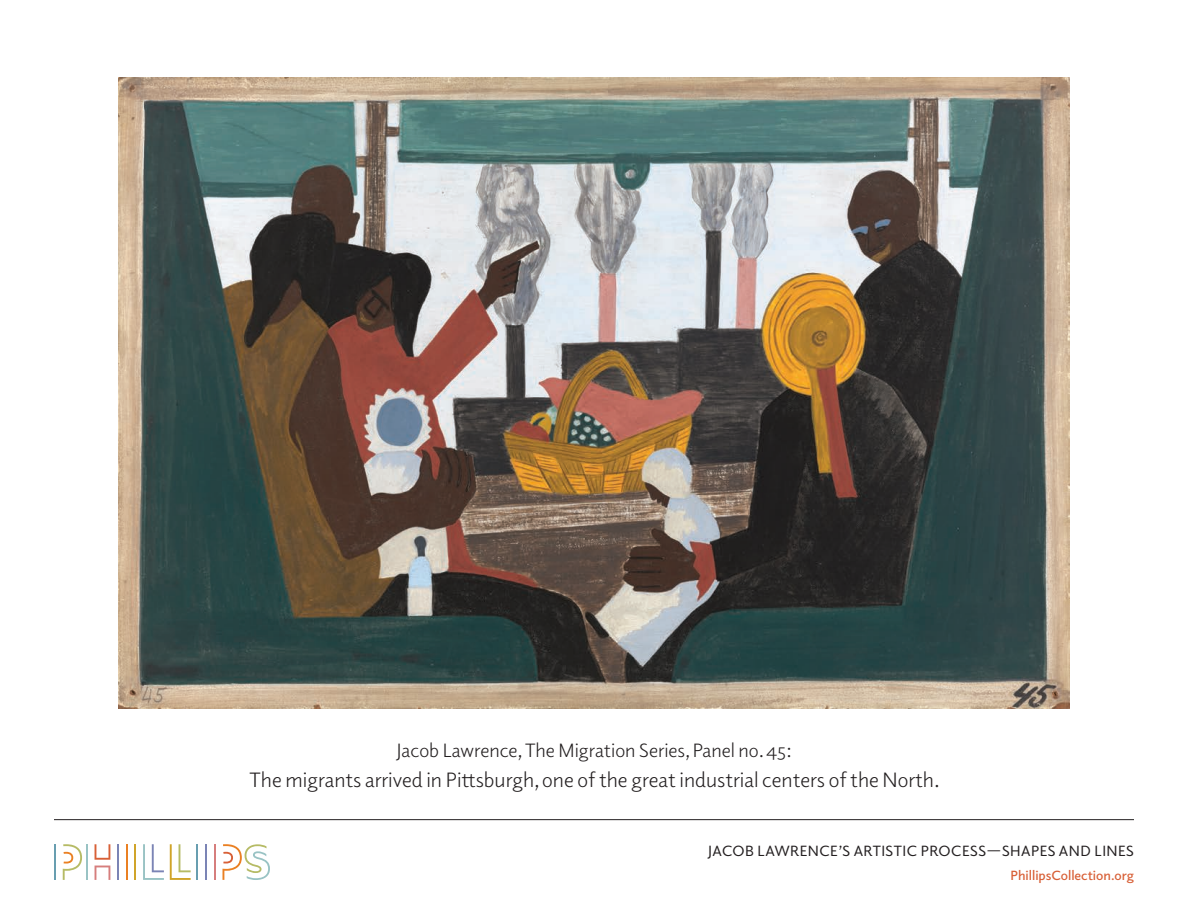
<style>
.page{position:relative;width:1188px;height:918px;background:#fff}
.page>*{position:absolute;margin:0;border:0;box-sizing:border-box;transform-origin:0 0}
.t1{font:21px "Elido";color:#231f20}
.t2{font:19.5px "Elido";color:#231f20}
.t3{font:15px "Elido";letter-spacing:.03em;color:#231f20}
.t4{font:600 13.5px "Elido";color:#d86037}
</style>
<div class="page">
<hr style="left:54px;top:844px;width:2px;height:36px;background:#689eb0">
<svg style="left:63px;top:844px;width:19px;height:36px"></svg>
<hr style="left:214px;top:844px;width:2px;height:36px;background:#d67e7d">
<hr style="left:117px;top:844px;width:2px;height:36px;background:#7b84b5">
<svg style="left:95px;top:866px;width:15px;height:14px"></svg>
<hr style="left:86px;top:844px;width:2px;height:36px;background:#99c3c4">
<svg style="left:95px;top:844px;width:15px;height:16px"></svg>
<hr style="left:135px;top:844px;width:1px;height:36px;background:#d0a42a">
<hr style="left:126px;top:844px;width:2px;height:36px;background:#ea8023">
<svg style="left:143px;top:844px;width:21px;height:36px"></svg>
<svg style="left:170px;top:844px;width:21px;height:36px"></svg>
<hr style="left:205px;top:844px;width:2px;height:36px;background:#7b84b5">
<hr style="left:196px;top:844px;width:2px;height:36px;background:#689eb0">
<svg style="left:222px;top:844px;width:48px;height:36px"></svg>
<hr style="left:54px;top:819px;width:1080px;height:1px;background:#231f20">
<img style="left:119px;top:77px;width:950px;height:631px">
<p class="t2" style="left:396px;top:738px;width:397px">Jacob Lawrence, The Migration Series, Panel no. 45:</p>
<p class="t1" style="left:250px;top:766px;width:692px">The migrants arrived in Pittsburgh, one of the great industrial centers of the North.</p>
<p class="t3" style="left:708px;top:841px;width:428px">JACOB LAWRENCE’S ARTISTIC PROCESS—SHAPES AND LINES</p>
<p class="t4" style="left:1010px;top:866px;width:125px">PhillipsCollection.org</p>
</div>
